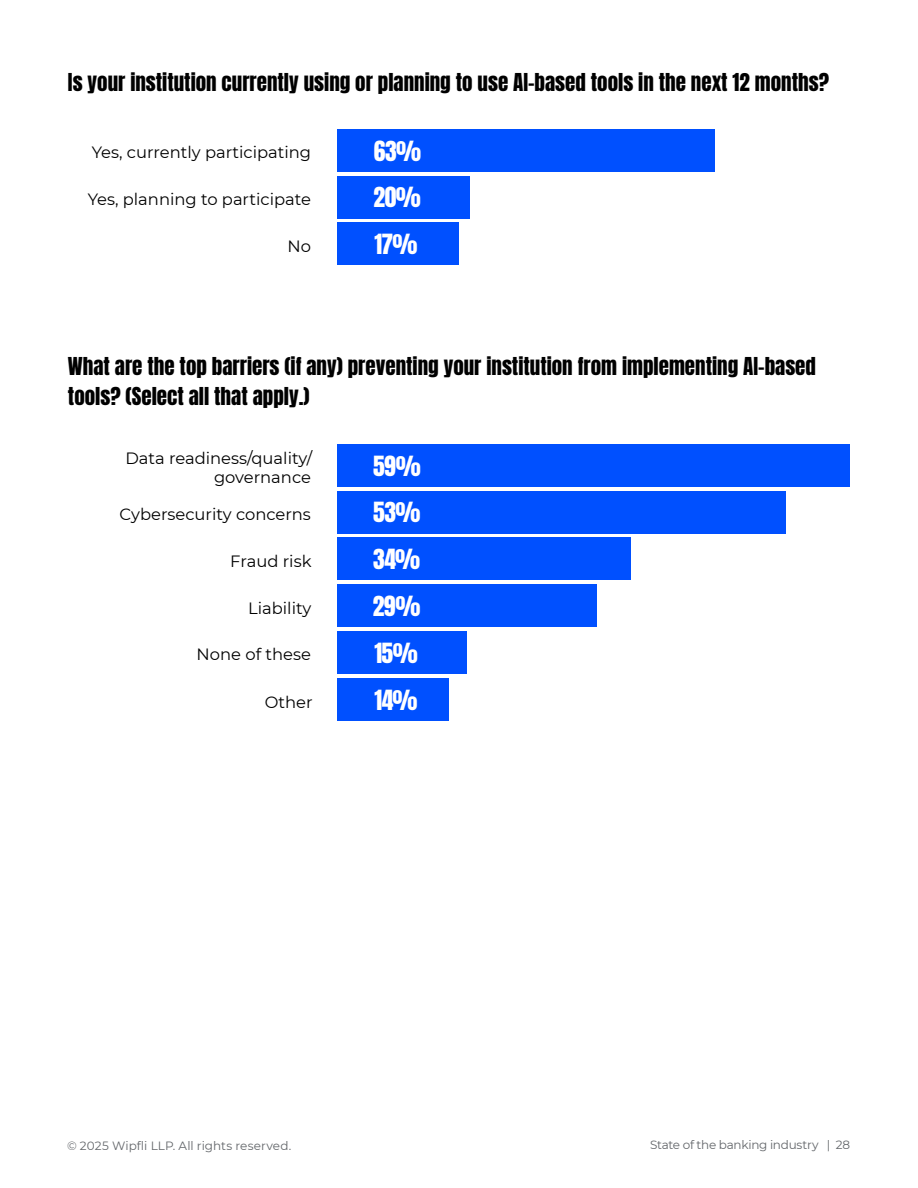
<style>
.page{position:relative;width:918px;height:1188px;background:#fff}
.page>*{position:absolute;margin:0;border:0;box-sizing:border-box;transform-origin:0 0}
.t1{font:23.7px "Anton";letter-spacing:-.02em;color:#fff}
.t2{font:21px/30px "Anton";color:#000}
.t3{font:16.35px/19.6px "Montserrat";color:#000;text-align:right}
.t4{font:12px "Montserrat";letter-spacing:-.005em;color:#63666a}
</style>
<div class="page">
<div style="left:338px;top:444px;width:512px;height:43px;background:#0050ff"></div>
<div style="left:338px;top:223px;width:121px;height:42px;background:#0050ff"></div>
<div style="left:338px;top:176px;width:132px;height:42px;background:#0050ff"></div>
<div style="left:338px;top:129px;width:378px;height:42px;background:#0050ff"></div>
<div style="left:338px;top:491px;width:448px;height:42px;background:#0050ff"></div>
<div style="left:338px;top:538px;width:293px;height:42px;background:#0050ff"></div>
<div style="left:338px;top:631px;width:129px;height:43px;background:#0050ff"></div>
<div style="left:338px;top:585px;width:259px;height:42px;background:#0050ff"></div>
<div style="left:338px;top:678px;width:111px;height:42px;background:#0050ff"></div>
<p class="t2" style="left:68px;top:69px;width:763px">Is your institution currently using or planning to use AI-based tools in the next 12 months?</p>
<p class="t3" style="left:92px;top:142px;width:221px">Yes, currently participating</p>
<p class="t3" style="left:88px;top:189px;width:225px">Yes, planning to participate</p>
<p class="t3" style="left:287px;top:236px;width:25px">No</p>
<p class="t1" style="left:374px;top:139px;width:49px">63%</p>
<p class="t1" style="left:373px;top:185px;width:49px">20%</p>
<p class="t1" style="left:375px;top:232px;width:45px">17%</p>
<p class="t2" style="left:68px;top:353px;width:750px">What are the top barriers (if any) preventing your institution from implementing AI-based tools? (Select all that apply.)</p>
<p class="t3" style="left:125px;top:447px;width:189px">Data readiness/quality/ governance</p>
<p class="t1" style="left:373px;top:454px;width:49px">59%</p>
<p class="t3" style="left:119px;top:504px;width:193px">Cybersecurity concerns</p>
<p class="t1" style="left:373px;top:500px;width:49px">53%</p>
<p class="t3" style="left:230px;top:551px;width:83px">Fraud risk</p>
<p class="t1" style="left:373px;top:547px;width:49px">34%</p>
<p class="t3" style="left:248px;top:597px;width:65px">Liability</p>
<p class="t1" style="left:373px;top:594px;width:49px">29%</p>
<p class="t3" style="left:197px;top:644px;width:116px">None of these</p>
<p class="t1" style="left:374px;top:641px;width:45px">15%</p>
<p class="t3" style="left:265px;top:692px;width:49px">Other</p>
<p class="t1" style="left:374px;top:688px;width:45px">14%</p>
<p class="t4" style="left:67px;top:1137px;width:226px">© 2025 Wipfli LLP. All rights reserved.</p>
<p class="t4" style="left:650px;top:1137px;width:202px">State of the banking industry | 28</p>
</div>
